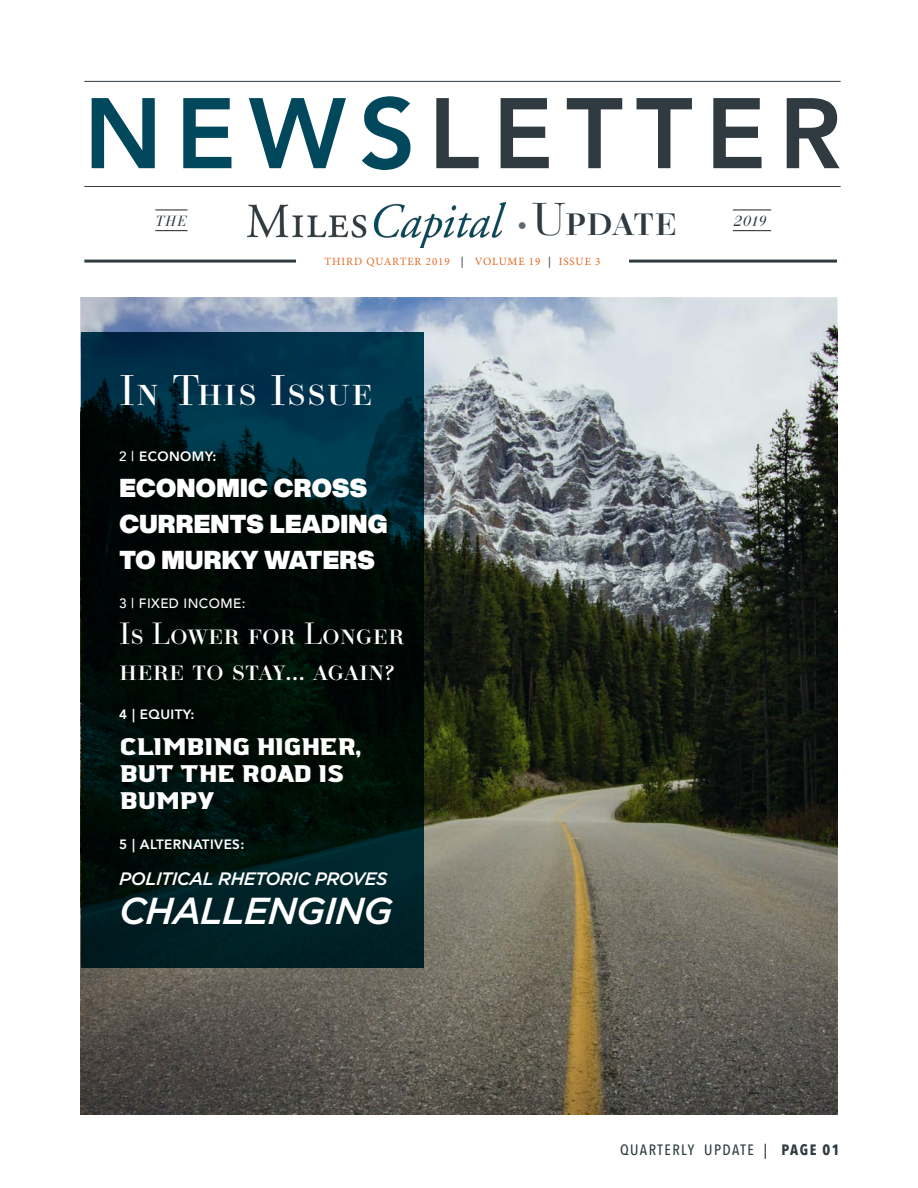
<style>
.page{position:relative;width:918px;height:1188px;background:#fff}
.page>*{position:absolute;margin:0;border:0;box-sizing:border-box;transform-origin:0 0}
.t1{font:800 99px "Avenir";letter-spacing:.13em;color:#2f3b41}
.t2{font:45px "Ratio Modern Small Caps";letter-spacing:-.015em;color:#2f3b41}
.t3{font:42px "Ratio Modern Small Caps";letter-spacing:.03em;color:#fff}
.t4{font:italic 500 37.5px "Gotham";letter-spacing:-.03em;color:#fff}
.t5{font:30px/36px "Ratio Modern Small Caps";color:#fff}
.t6{font:900 25.5px/36px "Helvetica Now Display";letter-spacing:.01em;color:#fff}
.t7{font:24px/27px "Ridgeline 201";letter-spacing:-.02em;color:#fff}
.t8{font:italic 500 18px "Gotham";letter-spacing:-.03em;color:#fff}
.t9{font:500 15px "Avenir Next Condensed";letter-spacing:.1em;color:#2f3b41}
.t10{font:italic 14.4px "Ratio Modern";letter-spacing:.05em;color:#2f3b41}
.t11{font:800 13.5px "Avenir";letter-spacing:.03em;color:#fff}
.t12{font:500 13.5px "Avenir";letter-spacing:.03em;color:#fff}
.t13{font:11.1px "Minion Pro";letter-spacing:.08em;color:#e26c27}
.s1{color:#01485d}
.s2{font-family:"Ratio Modern";font-size:28.5px;color:#5e686e}
.s3{color:#231f20}
.s4{color:#e1631e}
.s5{font-weight:500}
.s6{font-weight:700}
</style>
<div class="page">
<img style="left:81px;top:297px;width:756px;height:817px">
<img style="left:248px;top:202px;width:258px;height:46px">
<hr style="left:84px;top:186px;width:757px;height:1px;background:#2f3b41">
<hr style="left:84px;top:260px;width:753px;height:3px;background:#2f3b41">
<hr style="left:155px;top:210px;width:33px;height:1px;background:#231f20">
<hr style="left:155px;top:230px;width:33px;height:1px;background:#231f20">
<hr style="left:733px;top:210px;width:38px;height:1px;background:#231f20">
<hr style="left:733px;top:230px;width:38px;height:1px;background:#231f20">
<svg style="left:81px;top:333px;width:342px;height:635px;background:#001619"></svg>
<hr style="left:84px;top:81px;width:757px;height:1px;background:#2f3b41">
<div style="left:296px;top:248px;width:333px;height:27px;background:#fff"></div>
<p class="t1" style="left:84px;top:57px;width:759px"><span class="s1">NEWS</span>LETTER</p>
<p class="t10" style="left:156px;top:212px;width:33px">THE</p>
<p class="t2" style="left:518px;top:190px;width:161px"><span class="s2">•</span> Update</p>
<p class="t13" style="left:324px;top:254px;width:278px">THIRD QUARTER 2019 <span class="s3">|</span> <span class="s4">VOLUME 19</span> <span class="s3">|</span> <span class="s4">ISSUE 3</span></p>
<p class="t3" style="left:119px;top:363px;width:255px">In This Issue</p>
<p class="t11" style="left:119px;top:446px;width:99px"><span class="s5">2 |</span> ECONOMY:</p>
<p class="t6" style="left:119px;top:470px;width:270px">ECONOMIC CROSS<br>CURRENTS LEADING<br>TO MURKY WATERS</p>
<p class="t12" style="left:119px;top:591px;width:128px">3 | FIXED INCOME:</p>
<p class="t5" style="left:119px;top:614px;width:287px">Is Lower for Longer here to stay... again?</p>
<p class="t11" style="left:119px;top:704px;width:77px">4 | EQUITY:</p>
<p class="t7" style="left:119px;top:733px;width:243px">CLIMBING HIGHER,<br>BUT THE ROAD IS<br>BUMPY</p>
<p class="t11" style="left:119px;top:834px;width:127px">5 | ALTERNATIVES:</p>
<p class="t8" style="left:119px;top:867px;width:270px">POLITICAL RHETORIC PROVES</p>
<p class="t4" style="left:119px;top:886px;width:275px">CHALLENGING</p>
<p class="t10" style="left:734px;top:212px;width:34px">2019</p>
<p class="t9" style="left:620px;top:1141px;width:221px">QUARTERLY UPDATE | <span class="s6">PAGE 01</span></p>
</div>
